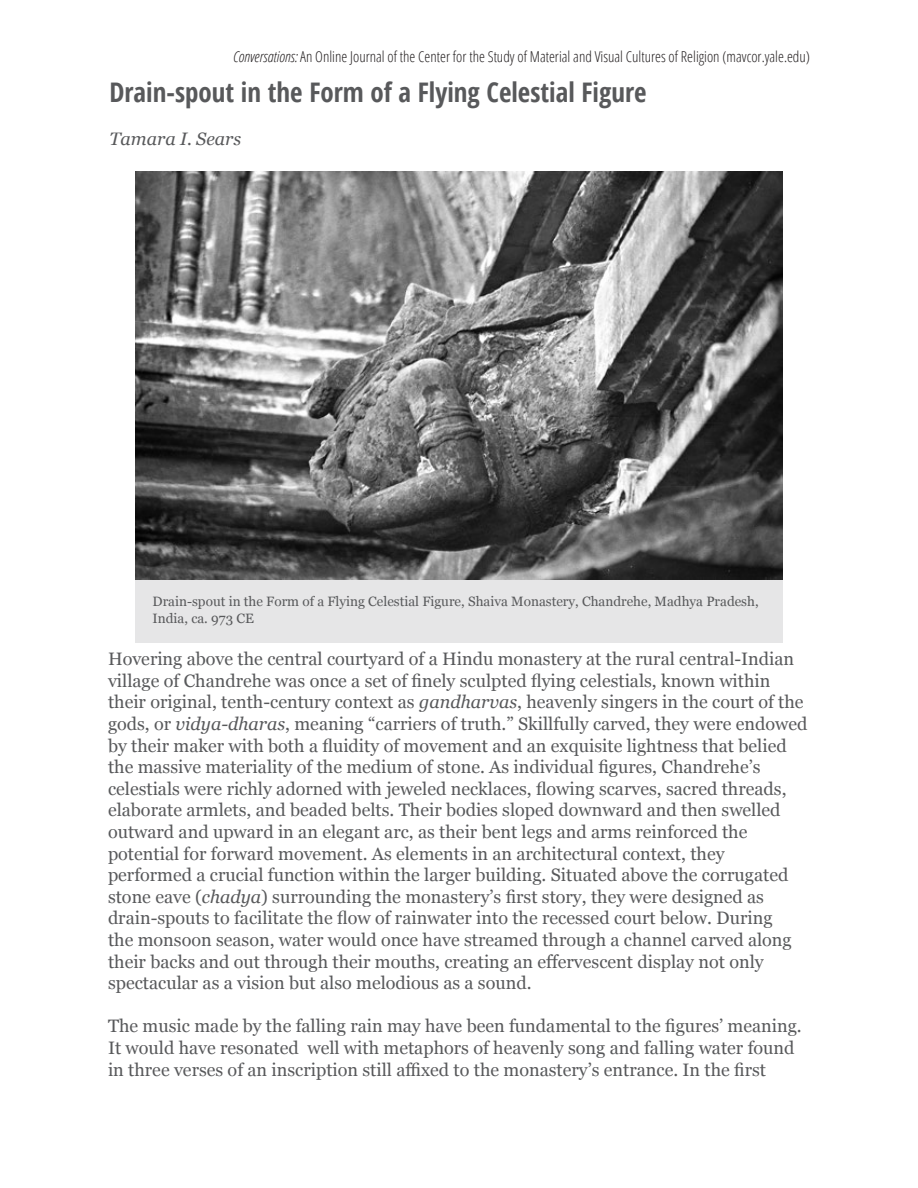
<style>
.page{position:relative;width:918px;height:1188px;background:#fff}
.page>*{position:absolute;margin:0;border:0;box-sizing:border-box;transform-origin:0 0}
.t1{font:700 condensed 27px "Open Sans";color:#58595b}
.t2{font:18px/21.6px "Georgia";color:#58595b}
.t3{font:italic 18px "Georgia";color:#58595b}
.t4{font:300 condensed 15px "Open Sans";color:#231f20}
.t5{font:13.5px/16.2px "Georgia";color:#58595b}
.s1{font-style:italic}
</style>
<div class="page">
<img style="left:135px;top:171px;width:648px;height:409px">
<div style="left:135px;top:580px;width:648px;height:63px;background:#e6e6e7"></div>
<p class="t4" style="left:233px;top:46px;width:578px"><span class="s1">Conversations:</span> An Online Journal of the Center for the Study of Material and Visual Cultures of Religion (mavcor.yale.edu)</p>
<p class="t1" style="left:110px;top:73px;width:539px">Drain-spout in the Form of a Flying Celestial Figure</p>
<p class="t3" style="left:110px;top:126px;width:133px">Tamara I. Sears</p>
<p class="t5" style="left:153px;top:593px;width:608px">Drain-spout in the Form of a Flying Celestial Figure, Shaiva Monastery, Chandrehe, Madhya Pradesh,<br>India, ca. 973 CE</p>
<p class="t2" style="left:108px;top:647px;width:701px">Hovering above the central courtyard of a Hindu monastery at the rural central-Indian village of Chandrehe was once a set of finely sculpted flying celestials, known within their original, tenth-century context as <span class="s1">gandharvas</span>, heavenly singers in the court of the gods, or <span class="s1">vidya-dharas</span>, meaning “carriers of truth.” Skillfully carved, they were endowed by their maker with both a fluidity of movement and an exquisite lightness that belied the massive materiality of the medium of stone. As individual figures, Chandrehe’s celestials were richly adorned with jeweled necklaces, flowing scarves, sacred threads, elaborate armlets, and beaded belts. Their bodies sloped downward and then swelled outward and upward in an elegant arc, as their bent legs and arms reinforced the potential for forward movement. As elements in an architectural context, they performed a crucial function within the larger building. Situated above the corrugated stone eave (<span class="s1">chadya</span>) surrounding the monastery’s first story, they were designed as drain-spouts to facilitate the flow of rainwater into the recessed court below. During<br>the monsoon season, water would once have streamed through a channel carved along their backs and out through their mouths, creating an effervescent display not only spectacular as a vision but also melodious as a sound.</p>
<p class="t2" style="left:108px;top:1015px;width:695px">The music made by the falling rain may have been fundamental to the figures’ meaning.<br>It would have resonated well with metaphors of heavenly song and falling water found in three verses of an inscription still affixed to the monastery’s entrance. In the first</p>
</div>
